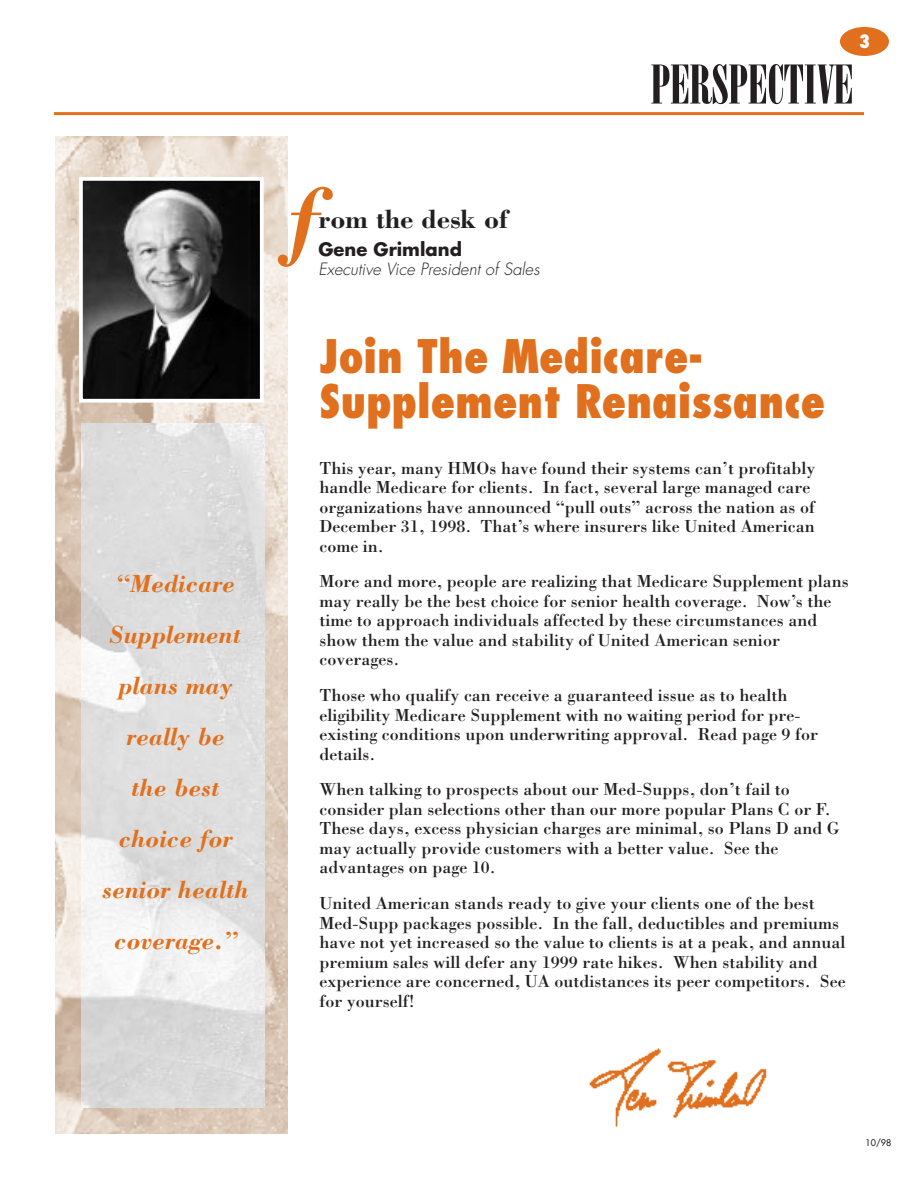
<style>
.page{position:relative;width:918px;height:1188px;background:#fff}
.page>*{position:absolute;margin:0;border:0;box-sizing:border-box;transform-origin:0 0}
.t1{font:italic 700 90px "Bodoni";color:#e0701d}
.t2{font:54px "Bodoni Poster Compressed";letter-spacing:-.01em;color:#231f20;scale:.95 1}
.t3{font:800 condensed 45px/45px "Futura";color:#e0701d}
.t4{font:700 27px "Bodoni";color:#231f20}
.t5{font:italic 700 25.5px/51px "Bodoni";color:#e0701d;text-align:center}
.t6{font:18px/19.5px "Bodoni";color:#231f20}
.t7{font:700 18px "Futura";color:#231f20}
.t8{font:800 condensed 18px "Futura";color:#fff}
.t9{font:italic 300 16.5px "Futura";color:#231f20}
.t10{font:9px "Futura";color:#231f20}
</style>
<div class="page">
<img style="left:56px;top:137px;width:231px;height:997px">
<img style="left:81px;top:423px;width:184px;height:684px">
<div style="left:840px;top:27px;width:49px;height:29px;background:#e0701d;border-radius:50%"></div>
<hr style="left:54px;top:112px;width:810px;height:3px;background:#e0701d">
<img style="left:589px;top:1048px;width:178px;height:79px">
<img style="left:84px;top:182px;width:175px;height:216px">
<div style="left:79px;top:177px;width:185px;height:226px;border:4px solid #fff"></div>
<h2 class="t2" style="left:651px;top:64px;width:215px">PERSPECTIVE</h2>
<p class="t8" style="left:859px;top:34px;width:12px">3</p>
<h3 class="t5" style="left:102px;top:561px;width:148px">“Medicare<br>Supplement plans may really be<br>the best choice for senior health coverage.”</h3>
<h1 class="t1" style="left:288px;top:187px;width:31px">f</h1>
<h3 class="t4" style="left:318px;top:210px;width:191px">rom the desk of</h3>
<p class="t7" style="left:318px;top:241px;width:145px">Gene Grimland</p>
<p class="t9" style="left:318px;top:262px;width:226px">Executive Vice President of Sales</p>
<h3 class="t3" style="left:319px;top:338px;width:507px">Join The Medicare-<br>Supplement Renaissance</h3>
<p class="t6" style="left:319px;top:460px;width:498px">This year, many HMOs have found their systems can’t profitably handle Medicare for clients. In fact, several large managed care organizations have announced “pull outs” across the nation as of December 31, 1998. That’s where insurers like United American come in.</p>
<p class="t6" style="left:319px;top:574px;width:531px">More and more, people are realizing that Medicare Supplement plans may really be the best choice for senior health coverage. Now’s the time to approach individuals affected by these circumstances and show them the value and stability of United American senior coverages.</p>
<p class="t6" style="left:319px;top:687px;width:500px">Those who qualify can receive a guaranteed issue as to health eligibility Medicare Supplement with no waiting period for pre&shy;existing conditions upon underwriting approval. Read page 9 for details.</p>
<p class="t6" style="left:319px;top:782px;width:522px">When talking to prospects about our Med-Supps, don’t fail to consider plan selections other than our more popular Plans C or F.<br>These days, excess physician charges are minimal, so Plans D and G may actually provide customers with a better value. See the advantages on page 10.</p>
<p class="t6" style="left:319px;top:895px;width:528px">United American stands ready to give your clients one of the best Med-Supp packages possible. In the fall, deductibles and premiums have not yet increased so the value to clients is at a peak, and annual premium sales will defer any 1999 rate hikes. When stability and experience are concerned, UA outdistances its peer competitors. See for yourself!</p>
<p class="t10" style="left:866px;top:1139px;width:27px">10/98</p>
</div>
